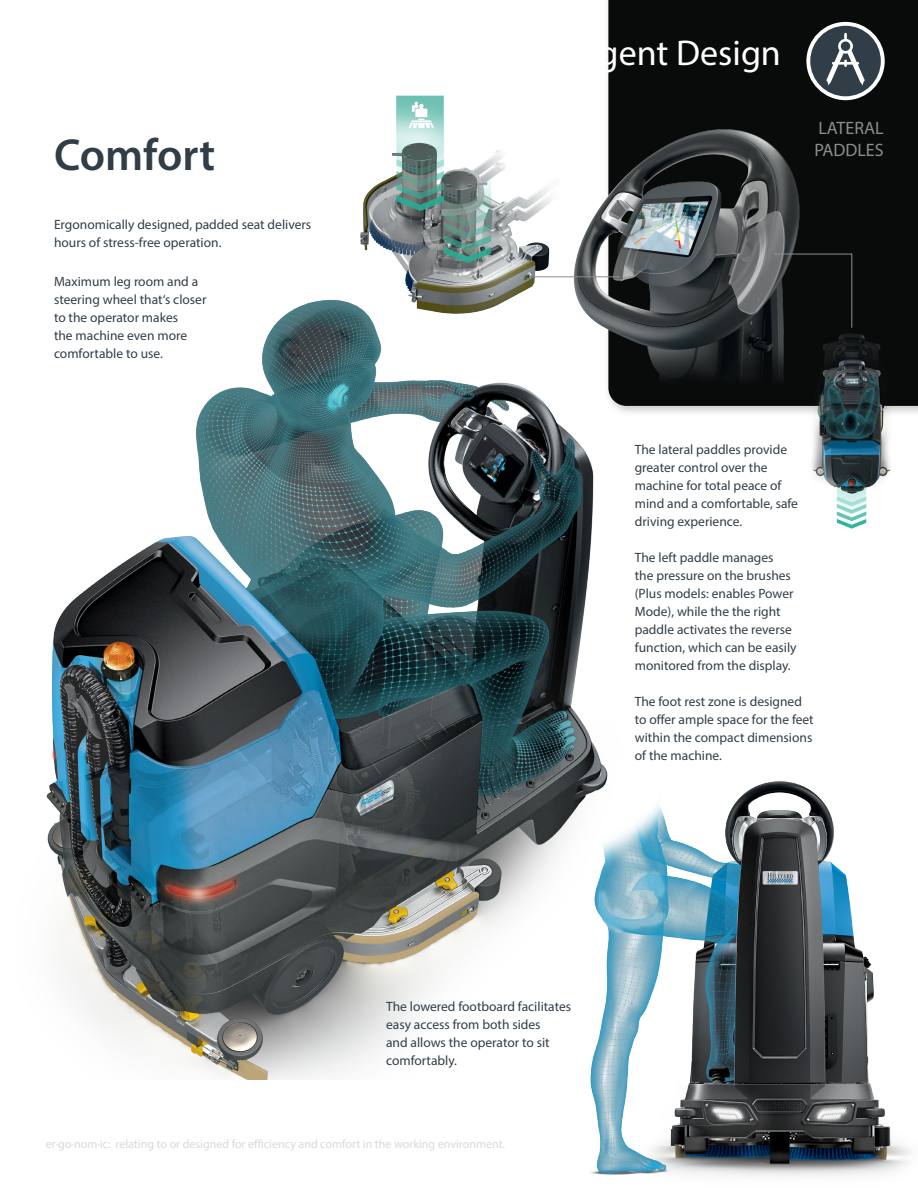
<style>
.page{position:relative;width:918px;height:1188px;background:#fff}
.page>*{position:absolute;margin:0;border:0;box-sizing:border-box;transform-origin:0 0}
.t1{font:600 45px "Myriad Pro";color:#313e48}
.t2{font:36px "Myriad Pro";color:#fff}
.Testi_capitoli{font:18px/21.6px "Myriad Pro";color:#8b8c8e}
.Testi_capitoli-2{font:13.5px/18px "Myriad Pro";color:#313e48}
.t3{font:12px "Myriad Pro";color:#dcd8d7}
</style>
<div class="page">
<img style="left:46px;top:300px;width:548px;height:779px">
<div style="left:608px;top:0;width:310px;height:406px;background:#090b0b"></div>
<svg style="left:806px;top:22px;width:79px;height:78px"></svg>
<div style="left:810px;top:26px;width:71px;height:70px;background:#313e48;border-radius:50%"></div>
<svg style="left:826px;top:33px;width:39px;height:52px"></svg>
<img style="left:543px;top:738px;width:368px;height:438px">
<img style="left:811px;top:323px;width:99px;height:206px">
<img style="left:529px;top:109px;width:325px;height:304px">
<svg style="left:775px;top:253px;width:77px;height:75px;background:#141616"></svg>
<svg style="left:572px;top:203px;width:47px;height:75px"></svg>
<img style="left:326px;top:95px;width:246px;height:238px">
<p class="t1" style="left:54px;top:127px;width:163px">Comfort</p>
<p class="Testi_capitoli-2" style="left:54px;top:215px;width:259px">Ergonomically designed, padded seat delivers hours of stress-free operation.</p>
<p class="Testi_capitoli-2" style="left:54px;top:272px;width:154px">Maximum leg room and a steering wheel that‘s closer to the operator makes<br>the machine even more comfortable to use.</p>
<p class="t2" style="left:515px;top:31px;width:268px">Intelligent Design</p>
<p class="Testi_capitoli" style="left:814px;top:117px;width:71px">LATERAL<br>PADDLES</p>
<p class="Testi_capitoli-2" style="left:635px;top:441px;width:165px">The lateral paddles provide greater control over the machine for total peace of mind and a comfortable, safe driving experience.</p>
<p class="Testi_capitoli-2" style="left:635px;top:549px;width:163px">The left paddle manages<br>the pressure on the brushes (Plus models: enables Power<br>Mode), while the the right paddle activates the reverse function, which can be easily monitored from the display.</p>
<p class="Testi_capitoli-2" style="left:635px;top:692px;width:180px">The foot rest zone is designed to offer ample space for the feet within the compact dimensions of the machine.</p>
<p class="Testi_capitoli-2" style="left:386px;top:997px;width:187px">The lowered footboard facilitates easy access from both sides<br>and allows the operator to sit comfortably.</p>
<p class="t3" style="left:46px;top:1136px;width:461px">er·go·nom·ic: relating to or designed for efficiency and comfort in the working environment.</p>
</div>
